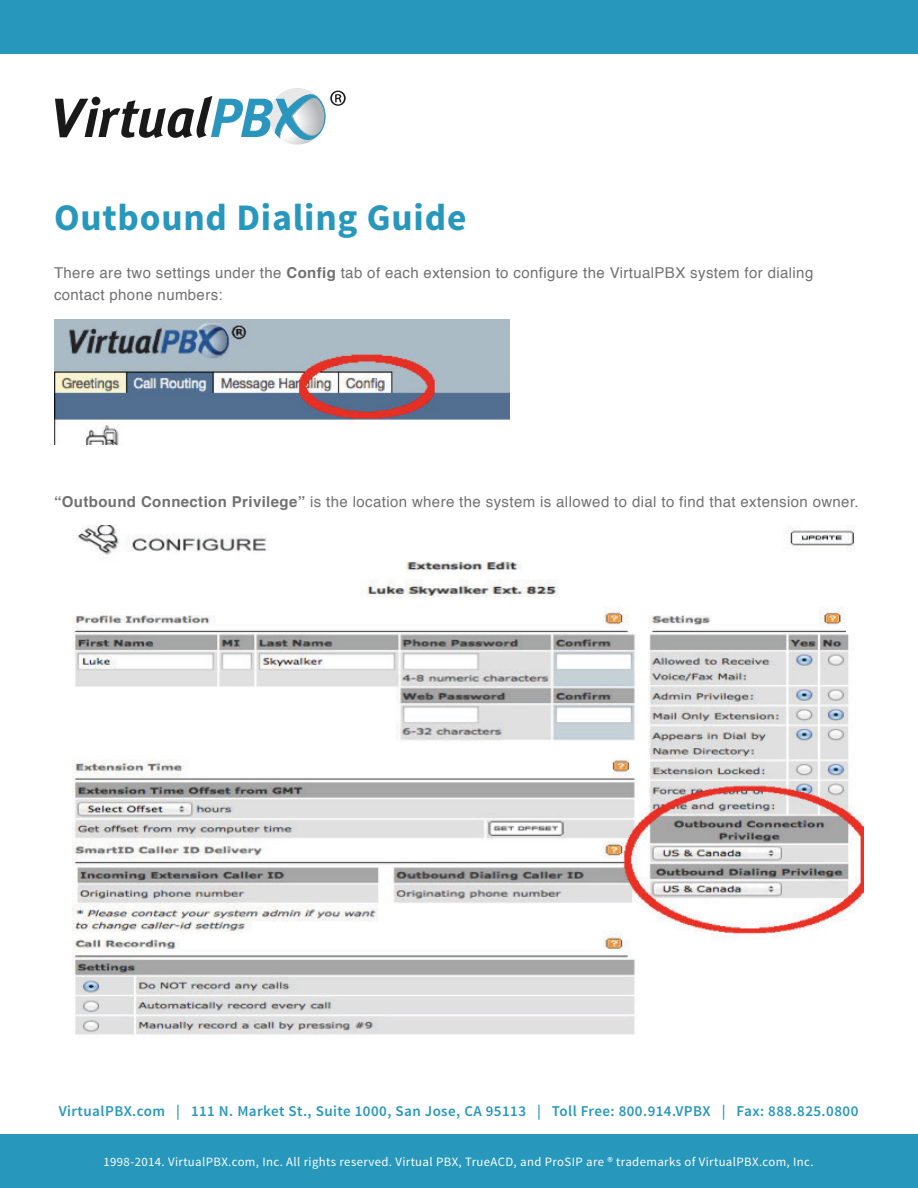
<style>
.page{position:relative;width:918px;height:1188px;background:#fff}
.page>*{position:absolute;margin:0;border:0;box-sizing:border-box;transform-origin:0 0}
.Subheader{font:700 37.5px "Source Sans Pro";letter-spacing:.02em;color:#2797bb}
.Paragraph_Style_1{font:15px/22.5px "Helvetica";letter-spacing:.025em;color:#717171}
.t1{font:600 15px "Source Sans Pro";letter-spacing:.03em;color:#2797bb}
.t2{font:12.75px "Source Sans Pro";letter-spacing:.03em;color:#fff}
.s1{font-weight:700}
</style>
<div class="page">
<div style="left:0;top:1134px;width:918px;height:54px;background:#2797bb"></div>
<div style="left:0;top:0;width:918px;height:54px;background:#2797bb"></div>
<svg style="left:55px;top:88px;width:291px;height:57px"></svg>
<img style="left:54px;top:320px;width:456px;height:125px">
<img style="left:72px;top:525px;width:792px;height:510px">
<p class="Subheader" style="left:54px;top:193px;width:414px">Outbound Dialing Guide</p>
<p class="Paragraph_Style_1" style="left:54px;top:262px;width:761px">There are two settings under the <span class="s1">Config</span> tab of each extension to configure the VirtualPBX system for dialing contact phone numbers:</p>
<p class="Paragraph_Style_1" style="left:54px;top:491px;width:806px"><span class="s1">“Outbound Connection Privilege”</span> is the location where the system is allowed to dial to find that extension owner.</p>
<p class="t1" style="left:59px;top:1101px;width:801px">VirtualPBX.com | 111 N. Market St., Suite 1000, San Jose, CA 95113 | Toll Free: 800.914.VPBX | Fax: 888.825.0800</p>
<p class="t2" style="left:103px;top:1154px;width:712px">1998-2014. VirtualPBX.com, Inc. All rights reserved. Virtual PBX, TrueACD, and ProSIP are ® trademarks of VirtualPBX.com, Inc.</p>
</div>
